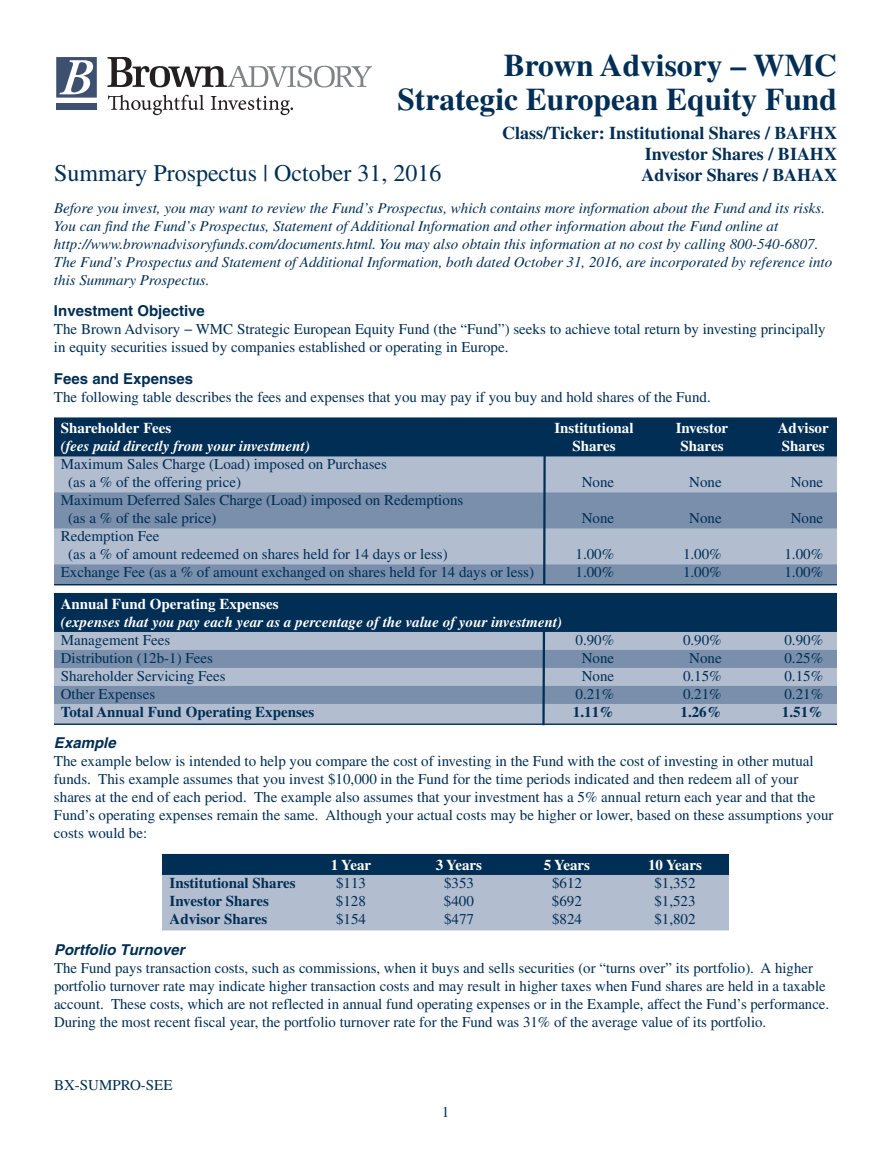
<style>
.page{position:relative;width:891px;height:1161px;background:#fff}
.page>*{position:absolute;margin:0;border:0;box-sizing:border-box;transform-origin:0 0}
.t1{font:700 31.5px/33.9px "Times";color:#002e54;text-align:right}
.t2{font:24px "Times";color:#002e54}
.t3{font:700 18px/21px "Times";color:#002e54;text-align:right}
.t4{font:15px/18px "Times";color:#002e54}
.t5{font:italic 15px/18px "Times";color:#002e54}
.t6{font:700 15px "Times";color:#fff}
.t7{font:italic 700 15px "Times";color:#fff}
.t8{font:700 15px "Times";color:#002e54}
.t9{font:700 15px "Helvetica";color:#002e54}
.t10{font:italic 700 15px "Helvetica";color:#002e54}
</style>
<div class="page">
<div style="left:54px;top:417px;width:783px;height:23px;background:#002e54"></div>
<div style="left:54px;top:438px;width:783px;height:20px;background:#002e54"></div>
<div style="left:54px;top:456px;width:783px;height:20px;background:#b2bdd0"></div>
<div style="left:54px;top:474px;width:783px;height:20px;background:#b2bdd0"></div>
<div style="left:54px;top:492px;width:783px;height:20px;background:#798fab"></div>
<div style="left:54px;top:510px;width:783px;height:20px;background:#798fab"></div>
<div style="left:54px;top:528px;width:783px;height:20px;background:#b2bdd0"></div>
<div style="left:54px;top:546px;width:783px;height:20px;background:#b2bdd0"></div>
<div style="left:54px;top:564px;width:783px;height:20px;background:#798fab"></div>
<hr style="left:54px;top:584px;width:783px;height:1px;background:#002e54">
<div style="left:54px;top:593px;width:783px;height:22px;background:#002e54"></div>
<div style="left:54px;top:614px;width:783px;height:19px;background:#002e54"></div>
<div style="left:54px;top:632px;width:783px;height:19px;background:#b2bdd0"></div>
<div style="left:54px;top:650px;width:783px;height:19px;background:#798fab"></div>
<div style="left:54px;top:668px;width:783px;height:19px;background:#b2bdd0"></div>
<div style="left:54px;top:686px;width:783px;height:19px;background:#798fab"></div>
<div style="left:54px;top:704px;width:783px;height:19px;background:#b2bdd0"></div>
<hr style="left:54px;top:723px;width:783px;height:2px;background:#002e54">
<div style="left:162px;top:854px;width:567px;height:22px;background:#002e54"></div>
<div style="left:162px;top:875px;width:567px;height:19px;background:#b2bdd0"></div>
<div style="left:162px;top:893px;width:567px;height:19px;background:#b2bdd0"></div>
<div style="left:162px;top:911px;width:567px;height:19px;background:#b2bdd0"></div>
<hr style="left:543px;top:453px;width:3px;height:131px;background:#002e54">
<svg style="left:541px;top:632px;width:5px;height:94px"></svg>
<svg style="left:108px;top:95px;width:96px;height:20px"></svg>
<svg style="left:211px;top:96px;width:82px;height:19px"></svg>
<div style="left:56px;top:104px;width:41px;height:6px;background:#3d506f"></div>
<svg style="left:108px;top:57px;width:264px;height:30px"></svg>
<svg style="left:56px;top:57px;width:41px;height:41px"></svg>
<h1 class="t1" style="left:397px;top:52px;width:441px">Brown Advisory – WMC<br>Strategic European Equity Fund</h1>
<p class="t3" style="left:502px;top:124px;width:336px">Class/Ticker: Institutional Shares / BAFHX<br>Investor Shares / BIAHX</p>
<h2 class="t2" style="left:54px;top:165px;width:389px">Summary Prospectus | October 31, 2016</h2>
<p class="t3" style="left:641px;top:166px;width:197px">Advisor Shares / BAHAX</p>
<p class="t5" style="left:54px;top:200px;width:780px">Before you invest, you may want to review the Fund’s Prospectus, which contains more information about the Fund and its risks.<br>You can find the Fund’s Prospectus, Statement of Additional Information and other information about the Fund online at http://www.brownadvisoryfunds.com/documents.html. You may also obtain this information at no cost by calling 800-540-6807.<br>The Fund’s Prospectus and Statement of Additional Information, both dated October 31, 2016, are incorporated by reference into this Summary Prospectus.</p>
<p class="t9" style="left:54px;top:306px;width:152px">Investment Objective</p>
<p class="t4" style="left:54px;top:322px;width:773px">The Brown Advisory − WMC Strategic European Equity Fund (the “Fund”) seeks to achieve total return by investing principally in equity securities issued by companies established or operating in Europe.</p>
<p class="t9" style="left:54px;top:373px;width:141px">Fees and Expenses</p>
<p class="t4" style="left:54px;top:389px;width:658px">The following table describes the fees and expenses that you may pay if you buy and hold shares of the Fund.</p>
<p class="t6" style="left:61px;top:423px;width:112px">Shareholder Fees</p>
<p class="t6" style="left:554px;top:423px;width:81px">Institutional</p>
<p class="t6" style="left:676px;top:423px;width:54px">Investor</p>
<p class="t6" style="left:778px;top:423px;width:52px">Advisor</p>
<p class="t7" style="left:61px;top:441px;width:251px">(fees paid directly from your investment)</p>
<p class="t6" style="left:572px;top:441px;width:45px">Shares</p>
<p class="t6" style="left:680px;top:441px;width:45px">Shares</p>
<p class="t6" style="left:782px;top:441px;width:45px">Shares</p>
<p class="t4" style="left:68px;top:457px;width:320px;text-indent:-8px">Maximum Sales Charge (Load) imposed on Purchases (as a % of the offering price)</p>
<p class="t4" style="left:582px;top:475px;width:34px">None</p>
<p class="t4" style="left:689px;top:475px;width:34px">None</p>
<p class="t4" style="left:791px;top:475px;width:34px">None</p>
<p class="t4" style="left:68px;top:493px;width:397px;text-indent:-8px">Maximum Deferred Sales Charge (Load) imposed on Redemptions (as a % of the sale price)</p>
<p class="t4" style="left:68px;top:529px;width:381px;text-indent:-8px">Redemption Fee<br>(as a % of amount redeemed on shares held for 14 days or less)</p>
<p class="t4" style="left:582px;top:511px;width:34px">None</p>
<p class="t4" style="left:689px;top:511px;width:34px">None</p>
<p class="t4" style="left:791px;top:511px;width:34px">None</p>
<p class="t4" style="left:576px;top:547px;width:40px">1.00%</p>
<p class="t4" style="left:683px;top:547px;width:40px">1.00%</p>
<p class="t4" style="left:784px;top:547px;width:40px">1.00%</p>
<p class="t4" style="left:61px;top:565px;width:475px">Exchange Fee (as a % of amount exchanged on shares held for 14 days or less)</p>
<p class="t4" style="left:576px;top:565px;width:40px">1.00%</p>
<p class="t4" style="left:683px;top:565px;width:40px">1.00%</p>
<p class="t4" style="left:784px;top:565px;width:40px">1.00%</p>
<p class="t6" style="left:61px;top:599px;width:219px">Annual Fund Operating Expenses</p>
<p class="t7" style="left:61px;top:616px;width:503px">(expenses that you pay each year as a percentage of the value of your investment)</p>
<p class="t4" style="left:61px;top:632px;width:111px">Management Fees</p>
<p class="t4" style="left:576px;top:632px;width:40px">0.90%</p>
<p class="t4" style="left:683px;top:632px;width:40px">0.90%</p>
<p class="t4" style="left:784px;top:632px;width:40px">0.90%</p>
<p class="t4" style="left:61px;top:650px;width:154px">Distribution (12b-1) Fees</p>
<p class="t4" style="left:582px;top:650px;width:34px">None</p>
<p class="t4" style="left:689px;top:650px;width:34px">None</p>
<p class="t4" style="left:784px;top:650px;width:40px">0.25%</p>
<p class="t4" style="left:61px;top:668px;width:166px">Shareholder Servicing Fees</p>
<p class="t4" style="left:582px;top:668px;width:34px">None</p>
<p class="t4" style="left:683px;top:668px;width:40px">0.15%</p>
<p class="t4" style="left:784px;top:668px;width:40px">0.15%</p>
<p class="t4" style="left:61px;top:686px;width:96px">Other Expenses</p>
<p class="t4" style="left:576px;top:686px;width:40px">0.21%</p>
<p class="t4" style="left:683px;top:686px;width:40px">0.21%</p>
<p class="t4" style="left:784px;top:686px;width:40px">0.21%</p>
<p class="t8" style="left:61px;top:707px;width:255px">Total Annual Fund Operating Expenses</p>
<p class="t8" style="left:573px;top:707px;width:43px">1.11%</p>
<p class="t8" style="left:681px;top:707px;width:43px">1.26%</p>
<p class="t8" style="left:782px;top:707px;width:43px">1.51%</p>
<p class="t10" style="left:54px;top:738px;width:63px">Example</p>
<p class="t4" style="left:54px;top:754px;width:781px">The example below is intended to help you compare the cost of investing in the Fund with the cost of investing in other mutual funds. This example assumes that you invest $10,000 in the Fund for the time periods indicated and then redeem all of your shares at the end of each period. The example also assumes that your investment has a 5% annual return each year and that the Fund’s operating expenses remain the same. Although your actual costs may be higher or lower, based on these assumptions your costs would be:</p>
<p class="t6" style="left:331px;top:860px;width:42px">1 Year</p>
<p class="t6" style="left:436px;top:860px;width:48px">3 Years</p>
<p class="t6" style="left:544px;top:860px;width:48px">5 Years</p>
<p class="t6" style="left:648px;top:860px;width:55px">10 Years</p>
<p class="t8" style="left:170px;top:878px;width:128px">Institutional Shares</p>
<p class="t4" style="left:336px;top:875px;width:31px">$113</p>
<p class="t4" style="left:444px;top:875px;width:31px">$353</p>
<p class="t4" style="left:552px;top:875px;width:31px">$612</p>
<p class="t4" style="left:654px;top:875px;width:43px">$1,352</p>
<p class="t8" style="left:170px;top:896px;width:101px">Investor Shares</p>
<p class="t4" style="left:336px;top:893px;width:31px">$128</p>
<p class="t4" style="left:444px;top:893px;width:31px">$400</p>
<p class="t4" style="left:552px;top:893px;width:31px">$692</p>
<p class="t4" style="left:654px;top:893px;width:43px">$1,523</p>
<p class="t8" style="left:170px;top:914px;width:99px">Advisor Shares</p>
<p class="t4" style="left:336px;top:911px;width:31px">$154</p>
<p class="t4" style="left:444px;top:911px;width:31px">$477</p>
<p class="t4" style="left:552px;top:911px;width:31px">$824</p>
<p class="t4" style="left:654px;top:911px;width:43px">$1,802</p>
<p class="t10" style="left:54px;top:945px;width:132px">Portfolio Turnover</p>
<p class="t4" style="left:54px;top:961px;width:777px">The Fund pays transaction costs, such as commissions, when it buys and sells securities (or “turns over” its portfolio). A higher portfolio turnover rate may indicate higher transaction costs and may result in higher taxes when Fund shares are held in a taxable account. These costs, which are not reflected in annual fund operating expenses or in the Example, affect the Fund’s performance.<br>During the most recent fiscal year, the portfolio turnover rate for the Fund was 31% of the average value of its portfolio.</p>
<p class="t4" style="left:54px;top:1078px;width:120px">BX-SUMPRO-SEE</p>
<p class="t4" style="left:442px;top:1105px;width:9px">1</p>
</div>
